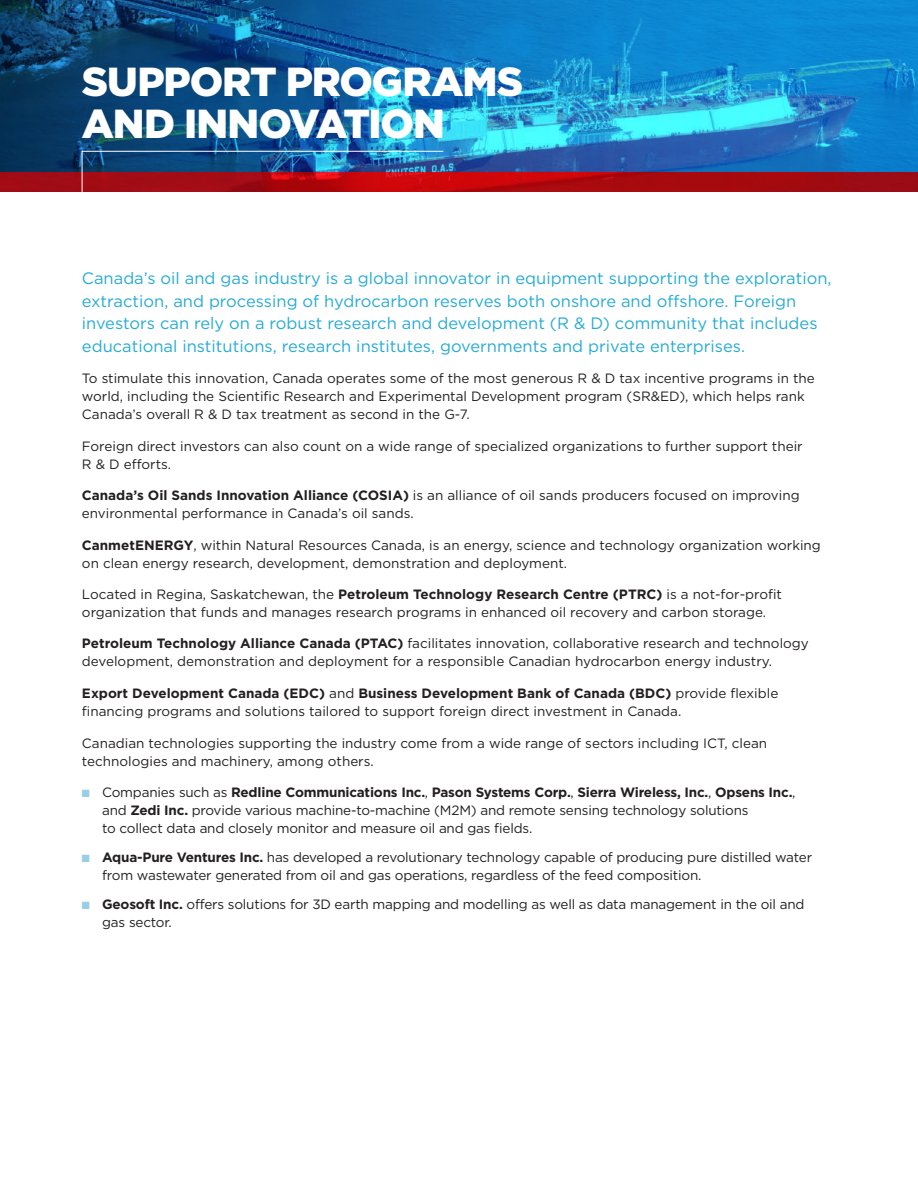
<style>
.page{position:relative;width:918px;height:1188px;background:#fff}
.page>*{position:absolute;margin:0;border:0;box-sizing:border-box;transform-origin:0 0}
.t1{font:900 40.5px/42px "Gotham";letter-spacing:-.025em;color:#fff}
.t2{font:16.5px/22.5px "Gotham";color:#26abd5}
.t3{font:13.5px/18px "Gotham";color:#231f20}
.s1{font-weight:700}
.s2{color:#98cfe8}
</style>
<div class="page">
<img style="left:0;top:0;width:918px;height:172px">
<svg style="left:0;top:172px;width:918px;height:19px;background:#aa090f"></svg>
<img style="left:82px;top:151px;width:362px;height:41px">
<p class="t1" style="left:82px;top:60px;width:443px">SUPPORT PROGRAMS<br>AND INNOVATION</p>
<p class="t2" style="left:82px;top:267px;width:751px">Canada’s oil and gas industry is a global innovator in equipment supporting the exploration, extraction, and processing of hydrocarbon reserves both onshore and offshore. Foreign investors can rely on a robust research and development (R &amp; D) community that includes educational institutions, research institutes, governments and private enterprises.</p>
<p class="t3" style="left:82px;top:369px;width:734px">To stimulate this innovation, Canada operates some of the most generous R &amp; D tax incentive programs in the world, including the Scientific Research and Experimental Development program (SR&amp;ED), which helps rank<br>Canada’s overall R &amp; D tax treatment as second in the G-7.</p>
<p class="t3" style="left:82px;top:437px;width:722px">Foreign direct investors can also count on a wide range of specialized organizations to further support their<br>R &amp; D efforts.</p>
<p class="t3" style="left:82px;top:486px;width:719px"><span class="s1">Canada’s Oil Sands Innovation Alliance (COSIA)</span> is an alliance of oil sands producers focused on improving environmental performance in Canada’s oil sands.</p>
<p class="t3" style="left:82px;top:536px;width:740px"><span class="s1">CanmetENERGY</span>, within Natural Resources Canada, is an energy, science and technology organization working on clean energy research, development, demonstration and deployment.</p>
<p class="t3" style="left:82px;top:585px;width:702px">Located in Regina, Saskatchewan, the <span class="s1">Petroleum Technology Research Centre (PTRC)</span> is a not-for-profit organization that funds and manages research programs in enhanced oil recovery and carbon storage.</p>
<p class="t3" style="left:82px;top:635px;width:728px"><span class="s1">Petroleum Technology Alliance Canada (PTAC)</span> facilitates innovation, collaborative research and technology development, demonstration and deployment for a responsible Canadian hydrocarbon energy industry.</p>
<p class="t3" style="left:82px;top:684px;width:698px"><span class="s1">Export Development Canada (EDC)</span> and <span class="s1">Business Development Bank of Canada (BDC)</span> provide flexible financing programs and solutions tailored to support foreign direct investment in Canada.</p>
<p class="t3" style="left:82px;top:734px;width:687px">Canadian technologies supporting the industry come from a wide range of sectors including ICT, clean technologies and machinery, among others.</p>
<p class="t3" style="left:102px;top:783px;width:695px;text-indent:-20px"><span class="s2">■</span> Companies such as <span class="s1">Redline Communications Inc.</span>, <span class="s1">Pason Systems Corp.</span>, <span class="s1">Sierra Wireless, Inc.</span>, <span class="s1">Opsens Inc.</span>, and <span class="s1">Zedi Inc.</span> provide various machine-to-machine (M2M) and remote sensing technology solutions<br>to collect data and closely monitor and measure oil and gas fields.</p>
<p class="t3" style="left:102px;top:848px;width:711px;text-indent:-20px"><span class="s2">■</span> <span class="s1">Aqua-Pure Ventures Inc.</span> has developed a revolutionary technology capable of producing pure distilled water from wastewater generated from oil and gas operations, regardless of the feed composition.</p>
<p class="t3" style="left:102px;top:895px;width:704px;text-indent:-20px"><span class="s2">■</span> <span class="s1">Geosoft Inc.</span> offers solutions for 3D earth mapping and modelling as well as data management in the oil and gas sector.</p>
</div>
